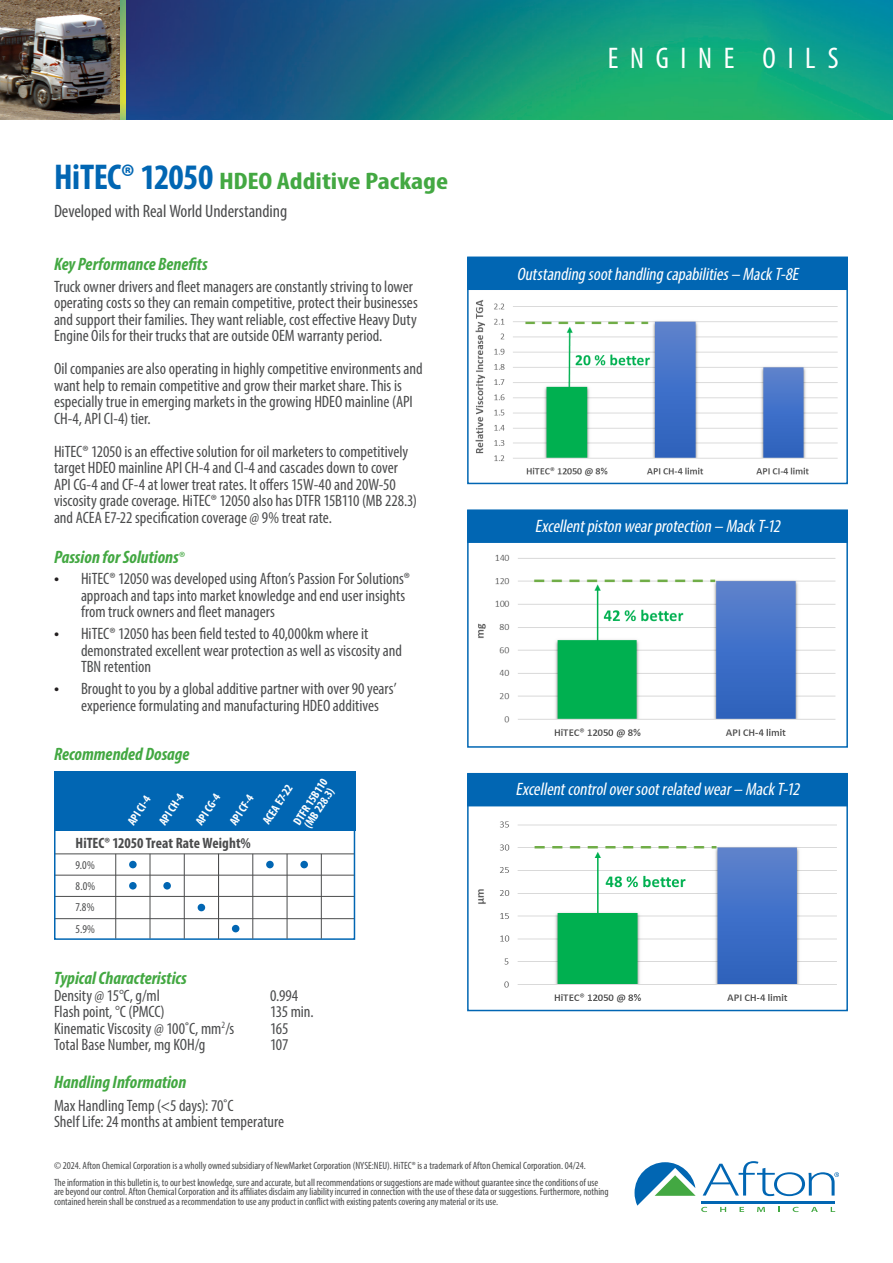
<style>
.page{position:relative;width:893px;height:1263px;background:#fff}
.page>*{position:absolute;margin:0;border:0;box-sizing:border-box;transform-origin:0 0}
.t1{font:condensed 30px "Myriad Pro";letter-spacing:.39em;color:#fff}
.t2{font:700 condensed 24px "Myriad Pro";letter-spacing:-.005em;color:#43a842;scale:1.2 1}
.t3{font:italic condensed 18px "Myriad Pro";color:#fff}
.t4{font:italic 700 condensed 18px "Myriad Pro";color:#43a842}
.t5{font:condensed 18px "Myriad Pro";letter-spacing:-.005em;color:#4b4c4d}
.t6{font:condensed 16.5px/16.5px "Myriad Pro";color:#4b4c4d}
.t7{font:700 condensed 15px "Myriad Pro";letter-spacing:.005em;color:#4b4c4d}
.t8{font:700 condensed 12px "Myriad Pro";color:#fff}
.t9{font:condensed 12px "Myriad Pro";color:#4b4c4d}
.t10{font:condensed 10.5px/9.8px "Myriad Pro";letter-spacing:-.005em;color:#4b4c4d}
.s1{font-size:36px;color:#0166b3}
.s2{font-weight:400;font-style:normal;font-size:16.5px}
.s3{font-stretch:normal;font-size:18px;color:#231f20}
</style>
<div class="page">
<img style="left:125px;top:0;width:768px;height:119px">
<img style="left:119px;top:0;width:6px;height:119px">
<img style="left:0;top:0;width:119px;height:119px">
<div style="left:467px;top:257px;width:381px;height:227px;background:#fff;border:2px solid #0166b3"></div>
<div style="left:467px;top:256px;width:381px;height:34px;background:#0166b3;border:2px solid #0166b3"></div>
<img style="left:475px;top:299px;width:363px;height:177px">
<div style="left:467px;top:773px;width:381px;height:238px;background:#fff;border:2px solid #0166b3"></div>
<div style="left:467px;top:773px;width:381px;height:33px;background:#0166b3"></div>
<img style="left:478px;top:821px;width:359px;height:182px">
<div style="left:467px;top:510px;width:381px;height:238px;background:#fff;border:2px solid #0166b3"></div>
<div style="left:467px;top:509px;width:381px;height:34px;background:#0166b3;border:2px solid #0166b3"></div>
<img style="left:478px;top:554px;width:358px;height:184px">
<svg style="left:634px;top:1161px;width:205px;height:51px"></svg>
<hr style="left:55px;top:853px;width:300px;height:1px;background:#4b4c4d">
<div style="left:54px;top:771px;width:301px;height:60px;background:#0166b3"></div>
<hr style="left:150px;top:854px;width:1px;height:85px;background:#4b4c4d">
<hr style="left:115px;top:854px;width:1px;height:85px;background:#4b4c4d">
<div style="left:129px;top:861px;width:8px;height:7px;background:#0166b3;border-radius:50%"></div>
<div style="left:129px;top:882px;width:8px;height:7px;background:#0166b3;border-radius:50%"></div>
<div style="left:163px;top:882px;width:8px;height:7px;background:#0166b3;border-radius:50%"></div>
<hr style="left:55px;top:875px;width:300px;height:1px;background:#4b4c4d">
<hr style="left:55px;top:896px;width:300px;height:1px;background:#4b4c4d">
<hr style="left:55px;top:918px;width:300px;height:1px;background:#4b4c4d">
<div style="left:54px;top:771px;width:301px;height:169px;border:2px solid #0166b3"></div>
<div style="left:198px;top:904px;width:7px;height:7px;background:#0166b3;border-radius:50%"></div>
<div style="left:232px;top:925px;width:7px;height:7px;background:#0166b3;border-radius:50%"></div>
<div style="left:266px;top:861px;width:8px;height:7px;background:#0166b3;border-radius:50%"></div>
<div style="left:300px;top:861px;width:8px;height:7px;background:#0166b3;border-radius:50%"></div>
<hr style="left:184px;top:854px;width:1px;height:85px;background:#4b4c4d">
<hr style="left:218px;top:854px;width:1px;height:85px;background:#4b4c4d">
<hr style="left:287px;top:854px;width:1px;height:85px;background:#4b4c4d">
<hr style="left:252px;top:854px;width:1px;height:85px;background:#4b4c4d">
<hr style="left:321px;top:854px;width:1px;height:85px;background:#4b4c4d">
<p class="t2" style="left:54px;top:166px;width:330px"><span class="s1">HiTEC® 12050</span> HDEO Additive Package</p>
<p class="t5" style="left:54px;top:200px;width:235px">Developed with Real World Understanding</p>
<p class="t4" style="left:54px;top:253px;width:155px">Key Performance Benefits</p>
<p class="t6" style="left:54px;top:278px;width:365px">Truck owner drivers and fleet managers are constantly striving to lower operating costs so they can remain competitive, protect their businesses and support their families. They want reliable, cost effective Heavy Duty Engine Oils for their trucks that are outside OEM warranty period.</p>
<p class="t6" style="left:54px;top:360px;width:370px">Oil companies are also operating in highly competitive environments and want help to remain competitive and grow their market share. This is especially true in emerging markets in the growing HDEO mainline (API CH-4, API CI-4) tier.</p>
<p class="t6" style="left:54px;top:443px;width:356px">HiTEC® 12050 is an effective solution for oil marketers to competitively target HDEO mainline API CH-4 and CI-4 and cascades down to cover</p>
<p class="t6" style="left:54px;top:476px;width:365px">API CG-4 and CF-4 at lower treat rates. It offers 15W-40 and 20W-50 viscosity grade coverage. HiTEC® 12050 also has DTFR 15B110 (MB 228.3) and ACEA E7-22 specification coverage @ 9% treat rate.</p>
<p class="t4" style="left:54px;top:545px;width:133px">Passion for Solutions<span class="s2">®</span></p>
<p class="t6" style="left:81px;top:570px;width:331px;text-indent:-27px"><span class="s3">•</span> HiTEC® 12050 was developed using Afton’s Passion For Solutions® approach and taps into market knowledge and end user insights from truck owners and fleet managers</p>
<p class="t6" style="left:81px;top:625px;width:323px;text-indent:-27px"><span class="s3">•</span> HiTEC® 12050 has been field tested to 40,000km where it demonstrated excellent wear protection as well as viscosity and<br>TBN retention</p>
<p class="t6" style="left:54px;top:680px;width:344px;text-align:center"><span class="s3">•</span> Brought to you by a global additive partner with over 90 years’ experience formulating and manufacturing HDEO additives</p>
<p class="t4" style="left:54px;top:742px;width:137px">Recommended Dosage</p>
<p class="t8" style="left:124px;top:820px;width:34px;rotate:-57deg">API CI-4</p>
<p class="t8" style="left:156px;top:820px;width:37px;rotate:-57deg">API CH-4</p>
<p class="t8" style="left:192px;top:820px;width:37px;rotate:-57deg">API CG-4</p>
<p class="t8" style="left:226px;top:820px;width:35px;rotate:-57deg">API CF-4</p>
<p class="t8" style="left:259px;top:819px;width:47px;rotate:-57deg">ACEA E7-22</p>
<p class="t8" style="left:290px;top:820px;width:55px;rotate:-57deg">DTFR 15B110</p>
<p class="t8" style="left:301px;top:822px;width:46px;rotate:-57deg">(MB 228.3)</p>
<p class="t7" style="left:76px;top:833px;width:177px">HiTEC® 12050 Treat Rate Weight%</p>
<p class="t9" style="left:76px;top:857px;width:21px">9.0%</p>
<p class="t9" style="left:76px;top:878px;width:21px">8.0%</p>
<p class="t9" style="left:76px;top:899px;width:20px">7.8%</p>
<p class="t9" style="left:76px;top:922px;width:21px">5.9%</p>
<p class="t4" style="left:54px;top:967px;width:134px">Typical Characteristics</p>
<p class="t6" style="left:54px;top:987px;width:107px">Density @ 15°C, g/ml</p>
<p class="t6" style="left:270px;top:987px;width:30px">0.994</p>
<p class="t6" style="left:54px;top:1003px;width:112px">Flash point, °C (PMCC)</p>
<p class="t6" style="left:270px;top:1003px;width:45px">135 min.</p>
<p class="t6" style="left:54px;top:1020px;width:182px">Kinematic Viscosity @ 100˚C, mm<sup>2</sup>/s</p>
<p class="t6" style="left:270px;top:1020px;width:20px">165</p>
<p class="t6" style="left:54px;top:1036px;width:153px">Total Base Number, mg KOH/g</p>
<p class="t6" style="left:270px;top:1036px;width:20px">107</p>
<p class="t4" style="left:54px;top:1071px;width:134px">Handling Information</p>
<p class="t6" style="left:54px;top:1097px;width:181px">Max Handling Temp (&lt;5 days): 70˚C</p>
<p class="t6" style="left:54px;top:1113px;width:232px">Shelf Life: 24 months at ambient temperature</p>
<p class="t1" style="left:608px;top:40px;width:232px">ENGINE OILS</p>
<p class="t3" style="left:517px;top:263px;width:287px">Outstanding soothandling capabilities– MackT-8E</p>
<p class="t3" style="left:535px;top:515px;width:250px">Excellentpiston wearprotection – MackT-12</p>
<p class="t3" style="left:515px;top:778px;width:289px">Excellentcontroloversootrelated wear– MackT-12</p>
<p class="t10" style="left:54px;top:1160px;width:533px">© 2024. Afton Chemical Corporation is a wholly owned subsidiary of NewMarket Corporation (NYSE:NEU). HiTEC® is a trademark of Afton Chemical Corporation. 04/24.</p>
<p class="t10" style="left:54px;top:1177px;width:556px">The information in this bulletin is, to our best knowledge, sure and accurate, but all recommendations or suggestions are made without guarantee since the conditions of use are beyond our control. Afton Chemical Corporation and its affiliates disclaim any liability incurred in connection with the use of these data or suggestions. Furthermore, nothing contained herein shall be construed as a recommendation to use any product in conflict with existing patents covering any material or its use.</p>
</div>
